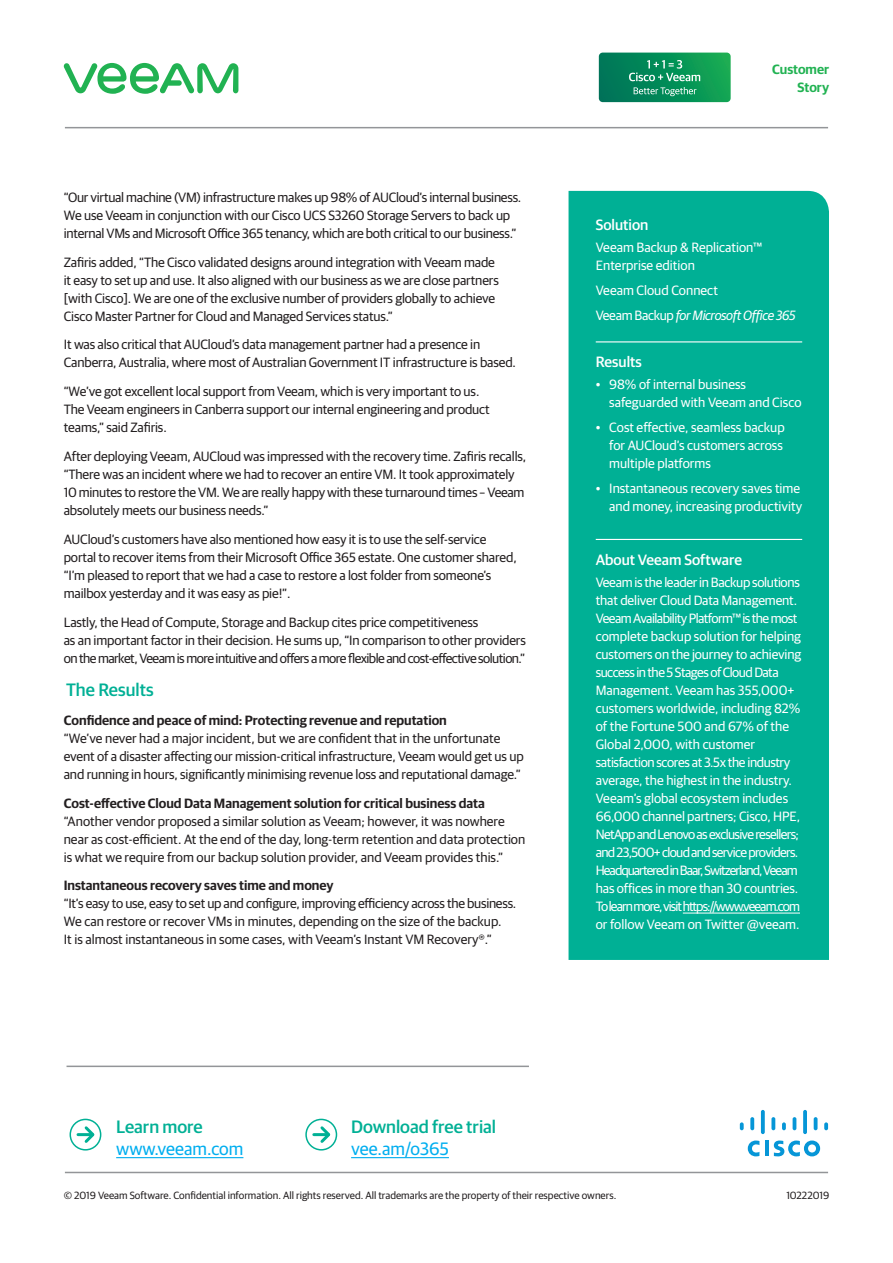
<style>
.page{position:relative;width:893px;height:1263px;background:#fff}
.page>*{position:absolute;margin:0;border:0;box-sizing:border-box;transform-origin:0 0}
.Subtitle_3_level{font:500 18px/22.5px "Guardian Sans";color:#00b095}
.Subtitle_3_level-2{font:18px/22.5px "Guardian Sans";color:#00aeef}
.Basic_body_text{font:500 18px "Guardian Sans";color:#00b095}
.Intro_green_White_he{font:500 15px "Guardian Sans";color:#fff}
.Basic_body_text-2{font:13.5px/18px "Guardian Sans";letter-spacing:-.01em;color:#231f20}
.Intro_green_White_te{font:13.5px/18px "Guardian Sans";letter-spacing:-.01em;color:#fff}
.Intro_green_White_he-2{font:13.5px/18px "Guardian Sans";color:#fff}
.Intro_green_White_he-3{font:italic 13.5px "Guardian Sans";letter-spacing:-.025em;color:#fff}
.t1{font:600 13.5px/18px "Guardian Sans";color:#21b252;text-align:right}
.t2{font:10.5px "Guardian Sans";color:#231f20}
.s1{font-weight:600}
.s2{font-weight:500;color:#00b095}
.s3{font-weight:400;color:#00aeef}
.s4{font-style:normal}
</style>
<div class="page">
<svg style="left:63px;top:63px;width:175px;height:31px"></svg>
<hr style="left:65px;top:127px;width:763px;height:1px;background:#939598">
<hr style="left:65px;top:1172px;width:763px;height:1px;background:#939598">
<svg style="left:599px;top:53px;width:132px;height:49px;background:#179561"></svg>
<div style="left:568px;top:191px;width:261px;height:769px;background:#00b095"></div>
<hr style="left:683px;top:913px;width:117px;height:1px;background:#fff">
<hr style="left:596px;top:341px;width:206px;height:1px;background:#fff">
<hr style="left:596px;top:539px;width:206px;height:1px;background:#fff">
<hr style="left:116px;top:1157px;width:127px;height:1px;background:#00aeef">
<hr style="left:351px;top:1157px;width:98px;height:1px;background:#00aeef">
<div style="left:70px;top:1119px;width:31px;height:31px;border:2px solid #00b095;border-radius:50%"></div>
<svg style="left:82px;top:1123px;width:15px;height:23px"></svg>
<hr style="left:78px;top:1133px;width:14px;height:3px;background:#00b095">
<hr style="left:67px;top:1065px;width:462px;height:2px;background:#939598">
<div style="left:305px;top:1119px;width:32px;height:31px;border:2px solid #00b095;border-radius:50%"></div>
<svg style="left:318px;top:1123px;width:15px;height:23px"></svg>
<hr style="left:314px;top:1133px;width:14px;height:3px;background:#00b095">
<hr style="left:765px;top:1141px;width:4px;height:15px;background:#0696d7">
<svg style="left:748px;top:1140px;width:11px;height:16px"></svg>
<svg style="left:774px;top:1140px;width:46px;height:16px"></svg>
<svg style="left:740px;top:1122px;width:4px;height:8px"></svg>
<svg style="left:750px;top:1117px;width:4px;height:13px"></svg>
<svg style="left:761px;top:1110px;width:4px;height:24px"></svg>
<svg style="left:771px;top:1117px;width:4px;height:13px"></svg>
<svg style="left:782px;top:1122px;width:4px;height:8px"></svg>
<svg style="left:793px;top:1117px;width:3px;height:13px"></svg>
<svg style="left:803px;top:1110px;width:4px;height:24px"></svg>
<svg style="left:814px;top:1117px;width:3px;height:13px"></svg>
<svg style="left:824px;top:1122px;width:4px;height:8px"></svg>
<p class="Basic_body_text-2" style="left:64px;top:187px;width:459px">“Our virtual machine (VM) infrastructure makes up 98% of AUCloud’s internal business.<br>We use Veeam in conjunction with our Cisco UCS S3260 Storage Servers to back up internal VMs and Microsoft Office 365 tenancy, which are both critical to our business.”</p>
<p class="Basic_body_text-2" style="left:64px;top:252px;width:437px">Zafiris added, “The Cisco validated designs around integration with Veeam made it easy to set up and use. It also aligned with our business as we are close partners [with Cisco]. We are one of the exclusive number of providers globally to achieve Cisco Master Partner for Cloud and Managed Services status.”</p>
<p class="Basic_body_text-2" style="left:64px;top:335px;width:454px">It was also critical that AUCloud’s data management partner had a presence in<br>Canberra, Australia, where most of Australian Government IT infrastructure is based.</p>
<p class="Basic_body_text-2" style="left:64px;top:382px;width:428px">“We’ve got excellent local support from Veeam, which is very important to us.<br>The Veeam engineers in Canberra support our internal engineering and product teams,” said Zafiris.</p>
<p class="Basic_body_text-2" style="left:64px;top:446px;width:464px">After deploying Veeam, AUCloud was impressed with the recovery time. Zafiris recalls, “There was an incident where we had to recover an entire VM. It took approximately 10 minutes to restore the VM. We are really happy with these turnaround times – Veeam absolutely meets our business needs.”</p>
<p class="Basic_body_text-2" style="left:64px;top:529px;width:454px">AUCloud’s customers have also mentioned how easy it is to use the self-service portal to recover items from their Microsoft Office 365 estate. One customer shared, “I’m pleased to report that we had a case to restore a lost folder from someone’s mailbox yesterday and it was easy as pie!”.</p>
<p class="Basic_body_text-2" style="left:64px;top:612px;width:464px">Lastly, the Head of Compute, Storage and Backup cites price competitiveness<br>as an important factor in their decision. He sums up, “In comparison to other providers on the market, Veeam is more intuitive and offers a more flexible and cost-effective solution.”</p>
<p class="Basic_body_text" style="left:66px;top:677px;width:89px">The Results</p>
<p class="Basic_body_text-2" style="left:64px;top:710px;width:461px"><span class="s1">Confidence and peace of mind: Protecting revenue and reputation<br></span>“We’ve never had a major incident, but we are confident that in the unfortunate event of a disaster affecting our mission-critical infrastructure, Veeam would get us up and running in hours, significantly minimising revenue loss and reputational damage.”</p>
<p class="Basic_body_text-2" style="left:64px;top:793px;width:463px"><span class="s1">Cost-effective Cloud Data Management solution for critical business data </span>“Another vendor proposed a similar solution as Veeam; however, it was nowhere near as cost-efficient. At the end of the day, long-term retention and data protection is what we require from our backup solution provider, and Veeam provides this.”</p>
<p class="Basic_body_text-2" style="left:64px;top:876px;width:454px"><span class="s1">Instantaneous recovery saves time and money<br></span>“It’s easy to use, easy to set up and configure, improving efficiency across the business.<br>We can restore or recover VMs in minutes, depending on the size of the backup.<br>It is almost instantaneous in some cases, with Veeam’s Instant VM Recovery®.”</p>
<p class="Subtitle_3_level-2" style="left:116px;top:1114px;width:129px"><span class="s2">Learn more </span>www.veeam.com</p>
<p class="Subtitle_3_level" style="left:351px;top:1114px;width:147px">Download free trial <span class="s3">vee.am/o365</span></p>
<p class="t1" style="left:772px;top:59px;width:59px">Customer<br>Story</p>
<p class="Intro_green_White_he" style="left:596px;top:214px;width:54px">Solution</p>
<p class="Intro_green_White_he-2" style="left:596px;top:238px;width:168px">Veeam Backup &amp; Replication™<br>Enterprise edition</p>
<p class="Intro_green_White_he-2" style="left:596px;top:280px;width:124px">Veeam Cloud Connect</p>
<p class="Intro_green_White_he-3" style="left:596px;top:306px;width:202px"><span class="s4">Veeam Backup</span> for Microsoft Office 365</p>
<p class="Intro_green_White_he" style="left:596px;top:351px;width:48px">Results</p>
<p class="Intro_green_White_te" style="left:609px;top:374px;width:194px;text-indent:-14px">• 98% of internal business safeguarded with Veeam and Cisco</p>
<p class="Intro_green_White_te" style="left:609px;top:417px;width:177px;text-indent:-14px">• Cost effective, seamless backup for AUCloud’s customers across multiple platforms</p>
<p class="Intro_green_White_te" style="left:596px;top:478px;width:208px;text-align:right">• Instantaneous recovery saves time and money, increasing productivity</p>
<p class="Intro_green_White_he" style="left:596px;top:548px;width:148px">About Veeam Software</p>
<p class="Intro_green_White_te" style="left:596px;top:572px;width:207px">Veeam is the leader in Backup solutions that deliver Cloud Data Management.<br>Veeam Availability Platform™ is the most complete backup solution for helping customers on the journey to achieving success in the 5 Stages of Cloud Data Management. Veeam has 355,000+ customers worldwide, including 82% of the Fortune 500 and 67% of the Global 2,000, with customer satisfaction scores at 3.5x the industry average, the highest in the industry.<br>Veeam’s global ecosystem includes 66,000 channel partners; Cisco, HPE, NetApp and Lenovo as exclusive resellers; and 23,500+ cloud and service providers.<br>Headquartered in Baar, Switzerland, Veeam has offices in more than 30 countries.<br>To learn more, visit https://www.veeam.com or follow Veeam on Twitter @veeam.</p>
<p class="t2" style="left:64px;top:1187px;width:554px">© 2019 Veeam Software. Confidential information. All rights reserved. All trademarks are the property of their respective owners.</p>
<p class="t2" style="left:786px;top:1187px;width:44px">10222019</p>
</div>
